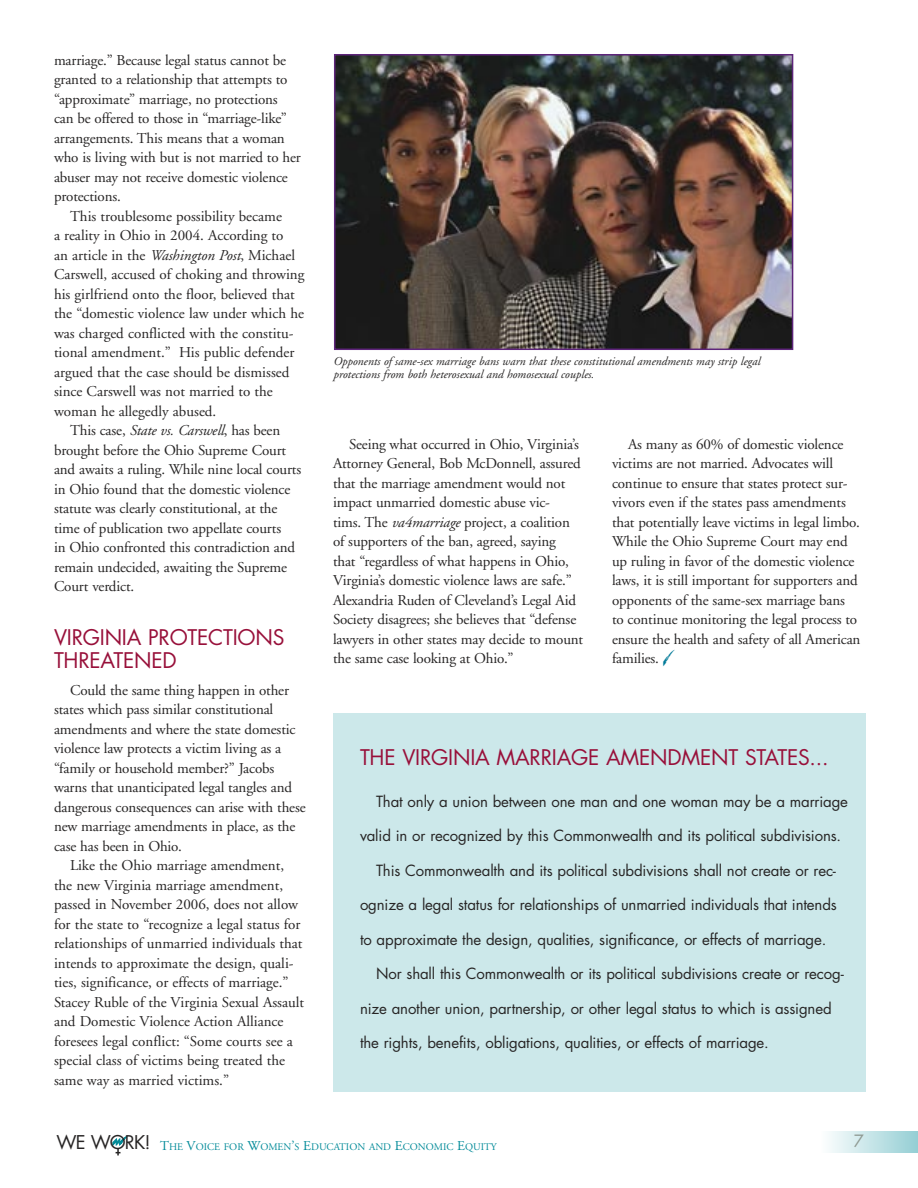
<style>
.page{position:relative;width:918px;height:1188px;background:#fff}
.page>*{position:absolute;margin:0;border:0;box-sizing:border-box;transform-origin:0 0}
.new_sub{font:21px/22.5px "Futura";letter-spacing:-.01em;color:#98103a}
.t1{font:18.45px "Futura";letter-spacing:-.05em;color:#272525}
.t2{font:16.5px "Futura";color:#8f9992}
.Text{font:15px/19.5px "Adobe Garamond";letter-spacing:-.01em;color:#272525}
.futura_box{font:15px "Futura";letter-spacing:-.01em;color:#272525}
.t3{font:italic 12px/13.5px "Adobe Garamond";color:#272525}
.t4{font:10.2px "Adobe Garamond";color:#008a98}
.s1{font-style:italic}
.s2{font-family:"Womanfont";font-size:16.5px;color:#007a98}
.s3{font-size:13.5px}
</style>
<div class="page">
<div style="left:820px;top:1132px;width:98px;height:20px;background:linear-gradient(to right,#feffff,#95cfd4)"></div>
<svg style="left:112px;top:1136px;width:15px;height:19px"></svg>
<img style="left:337px;top:57px;width:453px;height:290px">
<div style="left:334px;top:54px;width:459px;height:296px;border:2px solid #5e257b"></div>
<div style="left:333px;top:714px;width:533px;height:378px;background:#cce8ea"></div>
<p class="Text" style="left:54px;top:51px;width:248px">marriage.” Because legal status cannot be granted to a relationship that attempts to “approximate” marriage, no protections can be offered to those in “marriage-like” arrangements. This means that a woman who is living with but is not married to her abuser may not receive domestic violence protections.</p>
<p class="Text" style="left:54px;top:207px;width:252px;text-indent:16px">This troublesome possibility became<br>a reality in Ohio in 2004. According to<br>an article in the <span class="s1">Washington Post</span>, Michael Carswell, accused of choking and throwing his girlfriend onto the floor, believed that the “domestic violence law under which he was charged conflicted with the constitu&shy;tional amendment.” His public defender argued that the case should be dismissed since Carswell was not married to the woman he allegedly abused.</p>
<p class="Text" style="left:54px;top:421px;width:249px;text-indent:16px">This case, <span class="s1">State vs. Carswell</span>, has been brought before the Ohio Supreme Court and awaits a ruling. While nine local courts in Ohio found that the domestic violence statute was clearly constitutional, at the time of publication two appellate courts<br>in Ohio confronted this contradiction and remain undecided, awaiting the Supreme Court verdict.</p>
<p class="new_sub" style="left:54px;top:626px;width:232px">VIRGINIA PROTECTIONS<br>THREATENED</p>
<p class="Text" style="left:54px;top:681px;width:253px;text-indent:16px">Could the same thing happen in other states which pass similar constitutional amendments and where the state domestic violence law protects a victim living as a “family or household member?” Jacobs warns that unanticipated legal tangles and dangerous consequences can arise with these new marriage amendments in place, as the case has been in Ohio.</p>
<p class="Text" style="left:54px;top:856px;width:252px;text-indent:16px">Like the Ohio marriage amendment, the new Virginia marriage amendment, passed in November 2006, does not allow for the state to “recognize a legal status for relationships of unmarried individuals that intends to approximate the design, quali&shy;ties, significance, or effects of marriage.” Stacey Ruble of the Virginia Sexual Assault and Domestic Violence Action Alliance foresees legal conflict: “Some courts see a special class of victims being treated the same way as married victims.”</p>
<p class="t3" style="left:333px;top:355px;width:429px">Opponents of same-sex marriage bans warn that these constitutional amendments may strip legal protections from both heterosexual and homosexual couples.</p>
<p class="Text" style="left:333px;top:435px;width:252px;text-indent:16px">Seeing what occurred in Ohio, Virginia’s Attorney General, Bob McDonnell, assured that the marriage amendment would not impact unmarried domestic abuse vic-<br>tims. The <span class="s1">va4marriage</span> project, a coalition of supporters of the ban, agreed, saying<br>that “regardless of what happens in Ohio, Virginia’s domestic violence laws are safe.” Alexandria Ruden of Cleveland’s Legal Aid Society disagrees; she believes that “defense lawyers in other states may decide to mount the same case looking at Ohio.”</p>
<p class="Text" style="left:612px;top:435px;width:250px;text-indent:16px">As many as 60% of domestic violence victims are not married. Advocates will continue to ensure that states protect sur&shy;vivors even if the states pass amendments that potentially leave victims in legal limbo.<br>While the Ohio Supreme Court may end up ruling in favor of the domestic violence laws, it is still important for supporters and opponents of the same-sex marriage bans to continue monitoring the legal process to ensure the health and safety of all American families. <span class="s2">w</span></p>
<p class="new_sub" style="left:360px;top:746px;width:470px">THE VIRGINIA MARRIAGE AMENDMENT STATES...</p>
<p class="futura_box" style="left:376px;top:791px;width:473px">That only a union between one man and one woman may be a marriage</p>
<p class="futura_box" style="left:360px;top:826px;width:483px">valid in or recognized by this Commonwealth and its political subdivisions.</p>
<p class="futura_box" style="left:376px;top:860px;width:461px">This Commonwealth and its political subdivisions shall not create or rec-</p>
<p class="futura_box" style="left:360px;top:895px;width:478px">ognize a legal status for relationships of unmarried individuals that intends</p>
<p class="futura_box" style="left:360px;top:929px;width:468px">to approximate the design, qualities, significance, or effects of marriage.</p>
<p class="futura_box" style="left:376px;top:964px;width:469px">Nor shall this Commonwealth or its political subdivisions create or recog-</p>
<p class="futura_box" style="left:360px;top:998px;width:473px">nize another union, partnership, or other legal status to which is assigned</p>
<p class="futura_box" style="left:360px;top:1033px;width:410px">the rights, benefits, obligations, qualities, or effects of marriage.</p>
<p class="t1" style="left:56px;top:1129px;width:96px">WE WORK!</p>
<p class="t4" style="left:160px;top:1141px;width:338px"><span class="s3">T</span>HE <span class="s3">V</span>OICE FOR <span class="s3">W</span>OMEN<span class="s3">’</span>S <span class="s3">E</span>DUCATION AND <span class="s3">E</span>CONOMIC <span class="s3">E</span>QUITY</p>
<p class="t2" style="left:854px;top:1129px;width:12px">7</p>
</div>
